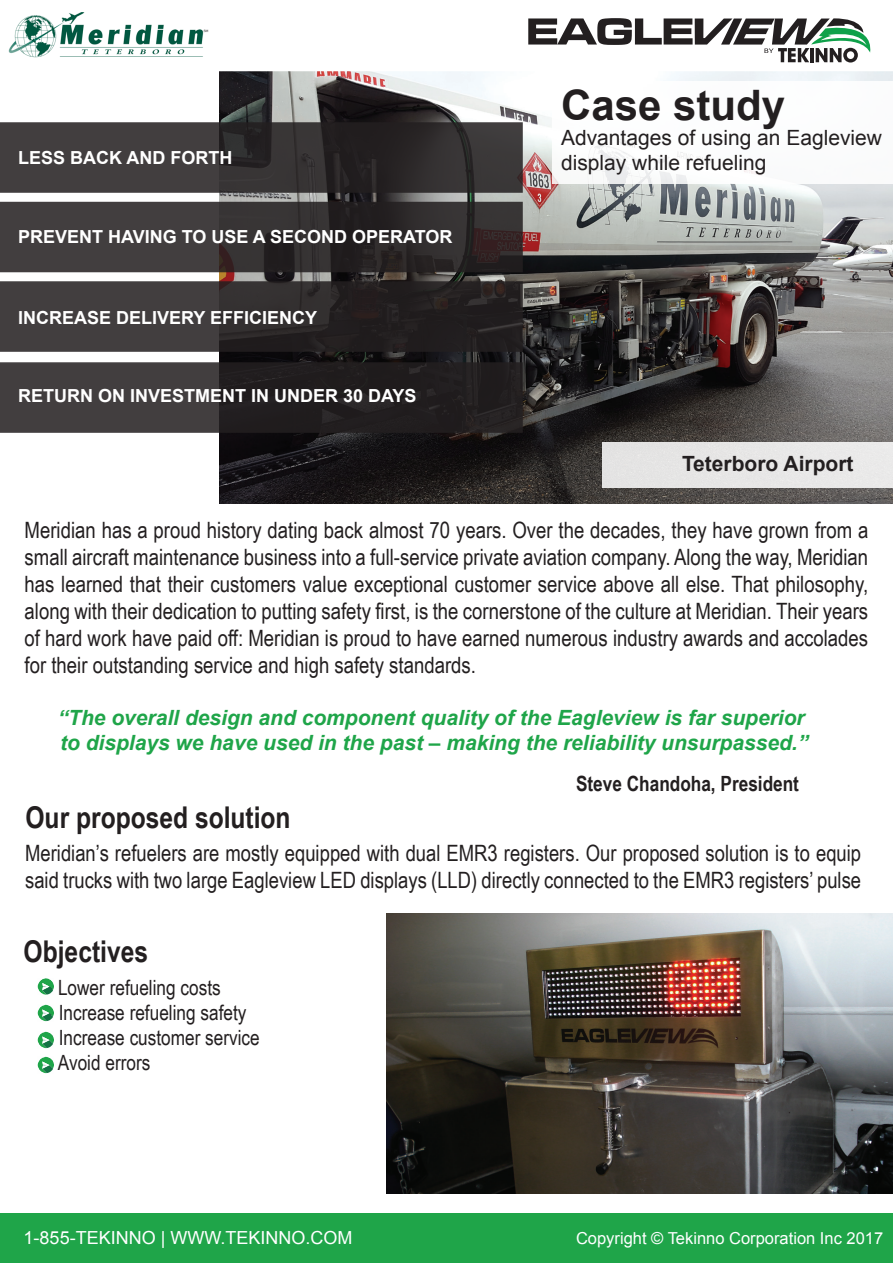
<style>
.page{position:relative;width:893px;height:1263px;background:#fff}
.page>*{position:absolute;margin:0;border:0;box-sizing:border-box;transform-origin:0 0}
.t1{font:700 42px "Arial";color:#231f20}
.t2{font:700 30px "Arial Narrow";color:#231f20}
.t3{font:22.5px/27px "Arial Narrow";color:#231f20;text-align:justify}
.t4{font:italic 700 21px/25.2px "Arial";color:#1fa549}
.t5{font:21px "Arial Narrow";color:#231f20}
.t6{font:21px/25.2px "Arial";color:#231f20}
.t7{font:700 21px "Arial Narrow";color:#231f20}
.t8{font:700 21px "Arial";color:#231f20}
.t9{font:700 18px "Arial";color:#fff}
.t10{font:18px "Arial";color:#fff}
.t11{font:16.5px "Arial";color:#fff}
.s1{font-size:19.5px}
</style>
<div class="page">
<img style="left:220px;top:71px;width:673px;height:433px">
<svg style="left:0;top:202px;width:523px;height:70px;background:#363233"></svg>
<svg style="left:0;top:281px;width:523px;height:71px;background:#332f2f"></svg>
<svg style="left:0;top:362px;width:523px;height:71px;background:#2f2b2d"></svg>
<svg style="left:0;top:122px;width:523px;height:71px;background:#383435"></svg>
<div style="left:552px;top:81px;width:341px;height:102px;background:#fff"></div>
<div style="left:602px;top:442px;width:291px;height:45px;background:#e7e7e6"></div>
<svg style="left:528px;top:18px;width:343px;height:45px"></svg>
<img style="left:387px;top:913px;width:506px;height:281px">
<div style="left:0;top:1214px;width:893px;height:49px;background:#1fa549"></div>
<svg style="left:38px;top:1005px;width:16px;height:17px"></svg>
<svg style="left:38px;top:978px;width:16px;height:17px"></svg>
<svg style="left:38px;top:1056px;width:16px;height:18px"></svg>
<svg style="left:38px;top:1031px;width:16px;height:18px"></svg>
<img style="left:8px;top:12px;width:201px;height:46px">
<p class="t9" style="left:18px;top:145px;width:216px">LESS BACK AND FORTH</p>
<p class="t9" style="left:18px;top:225px;width:436px">PREVENT HAVING TO USE A SECOND OPERATOR</p>
<p class="t9" style="left:18px;top:306px;width:301px">INCREASE DELIVERY EFFICIENCY</p>
<p class="t9" style="left:18px;top:384px;width:400px">RETURN ON INVESTMENT IN UNDER 30 DAYS</p>
<h1 class="t1" style="left:561px;top:77px;width:226px">Case study</h1>
<p class="t6" style="left:561px;top:125px;width:323px">Advantages of using an Eagleview display while refueling</p>
<p class="t8" style="left:682px;top:450px;width:173px">Teterboro Airport</p>
<p class="t3" style="left:25px;top:516px;width:845px">Meridian has a proud history dating back almost 70 years. Over the decades, they have grown from a small aircraft maintenance business into a full-service private aviation company. Along the way, Meridian has learned that their customers value exceptional customer service above all else. That philosophy, along with their dedication to putting safety first, is the cornerstone of the culture at Meridian. Their years of hard work have paid off: Meridian is proud to have earned numerous industry awards and accolades for their outstanding service and high safety standards.</p>
<p class="t4" style="left:58px;top:705px;width:752px">“The overall design and component quality of the Eagleview is far superior to displays we have used in the past – making the reliability unsurpassed.”</p>
<p class="t7" style="left:576px;top:767px;width:224px">Steve Chandoha, President</p>
<h2 class="t2" style="left:25px;top:795px;width:267px">Our proposed solution</h2>
<p class="t3" style="left:25px;top:838px;width:838px">Meridian’s refuelers are mostly equipped with dual EMR3 registers. Our proposed solution is to equip said trucks with two large Eagleview LED displays (LLD) directly connected to the EMR3 registers’ pulse</p>
<h2 class="t2" style="left:24px;top:928px;width:126px">Objectives</h2>
<p class="t5" style="left:48px;top:972px;width:174px"><span class="s1">•</span> Lower refueling costs</p>
<p class="t5" style="left:48px;top:997px;width:200px">• Increase refueling safety</p>
<p class="t5" style="left:48px;top:1022px;width:213px">• Increase customer service</p>
<p class="t5" style="left:48px;top:1047px;width:104px">• Avoid errors</p>
<p class="t10" style="left:24px;top:1226px;width:330px">1-855-TEKINNO | WWW.TEKINNO.COM</p>
<p class="t11" style="left:576px;top:1228px;width:309px">Copyright © Tekinno Corporation Inc 2017</p>
</div>
